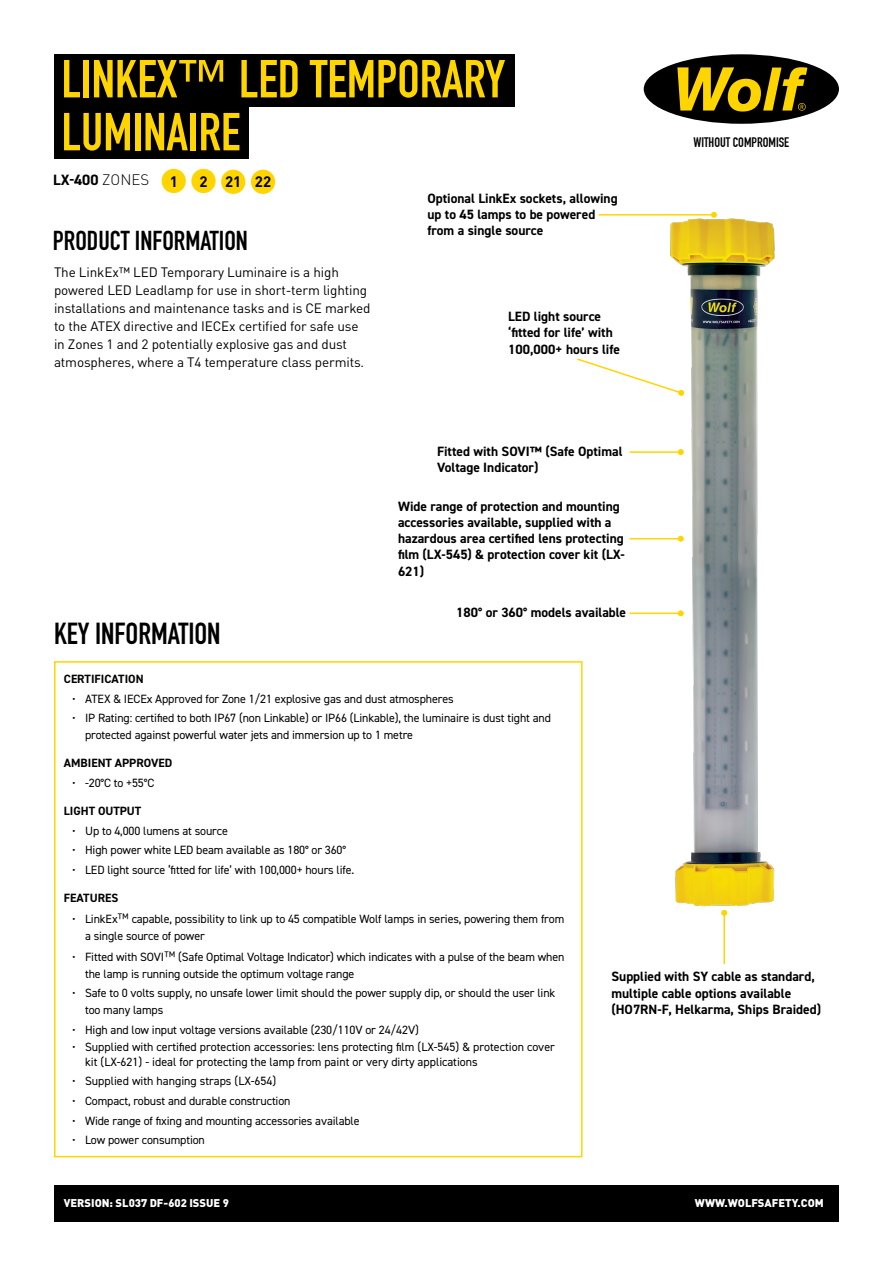
<style>
.page{position:relative;width:893px;height:1263px;background:#fff}
.page>*{position:absolute;margin:0;border:0;box-sizing:border-box;transform-origin:0 0}
.t1{font:52.5px/52.9px "DIN Engschrift Std";color:#ffd500}
.t2{font:30px "DIN Engschrift Std";color:#000}
.t3{font:27px "DIN Engschrift Std";color:#000}
.t4{font:700 15px "DIN2014";color:#000}
.t5{font:700 15px "DIN";color:#000}
.t6{font:700 13.5px/16.2px "DIN2014";color:#000}
.t7{font:13.5px/18px "DIN";letter-spacing:-.01em;color:#000}
.t8{font:13.5px "DIN Engschrift LT Alternate";color:#000}
.t9{font:12px/16.5px "DIN2014";letter-spacing:-.01em;color:#000}
.t10{font:700 12px "DIN2014";color:#000}
.t11{font:900 11.1px "DIN";color:#fff}
.s1{font-family:"DIN";font-weight:300}
.s2{font-family:"DIN";font-size:13.5px}
</style>
<div class="page">
<img style="left:667px;top:211px;width:108px;height:703px">
<div style="left:644px;top:54px;width:195px;height:70px;background:#000;border-radius:50%"></div>
<svg style="left:677px;top:67px;width:130px;height:45px"></svg>
<div style="left:54px;top:661px;width:529px;height:496px;border:2px solid #ffd500"></div>
<div style="left:162px;top:169px;width:24px;height:24px;background:#ffd500;border-radius:50%"></div>
<div style="left:191px;top:169px;width:25px;height:24px;background:#ffd500;border-radius:50%"></div>
<div style="left:221px;top:170px;width:24px;height:24px;background:#ffd500;border-radius:50%"></div>
<div style="left:251px;top:170px;width:24px;height:24px;background:#ffd500;border-radius:50%"></div>
<div style="left:54px;top:54px;width:460px;height:52px;background:#000"></div>
<div style="left:54px;top:105px;width:194px;height:54px;background:#000"></div>
<div style="left:54px;top:1185px;width:785px;height:36px;background:#000"></div>
<hr style="left:630px;top:613px;width:51px;height:1px;background:#ffd500">
<svg style="left:678px;top:610px;width:6px;height:6px"></svg>
<hr style="left:630px;top:538px;width:51px;height:1px;background:#ffd500">
<svg style="left:678px;top:536px;width:6px;height:6px"></svg>
<hr style="left:630px;top:451px;width:51px;height:2px;background:#ffd500">
<svg style="left:678px;top:449px;width:6px;height:6px"></svg>
<hr style="left:723px;top:913px;width:2px;height:51px;background:#ffd500">
<svg style="left:721px;top:910px;width:6px;height:6px"></svg>
<svg style="left:577px;top:357px;width:108px;height:39px"></svg>
<hr style="left:599px;top:214px;width:115px;height:2px;background:#ffd500">
<svg style="left:711px;top:212px;width:6px;height:6px"></svg>
<h1 class="t1" style="left:61px;top:53px;width:445px">LINKEX™ LED TEMPORARY<br>LUMINAIRE</h1>
<p class="t4" style="left:53px;top:170px;width:98px">LX-400 <span class="s1">ZONES</span></p>
<p class="t5" style="left:170px;top:172px;width:10px">1</p>
<p class="t5" style="left:199px;top:172px;width:73px">2 21 22</p>
<h3 class="t3" style="left:53px;top:225px;width:196px">PRODUCT INFORMATION</h3>
<p class="t7" style="left:54px;top:262px;width:318px">The LinkEx™ LED Temporary Luminaire is a high powered LED Leadlamp for use in short-term lighting installations and maintenance tasks and is CE marked to the ATEX directive and IECEx certified for safe use in Zones 1 and 2 potentially explosive gas and dust atmospheres, where a T4 temperature class permits.</p>
<p class="t6" style="left:427px;top:190px;width:192px">Optional LinkEx sockets, allowing up to 45 lamps to be powered from a single source</p>
<p class="t6" style="left:508px;top:308px;width:113px">LED light source ‘fitted for life’ with<br>100,000+ hours life</p>
<p class="t6" style="left:437px;top:443px;width:187px">Fitted with SOVI™ (Safe Optimal<br>Voltage Indicator)</p>
<p class="t6" style="left:398px;top:498px;width:228px">Wide range of protection and mounting accessories available, supplied with a hazardous area certified lens protecting film (LX-545) &amp; protection cover kit (LX-621)</p>
<p class="t6" style="left:456px;top:604px;width:171px">180° or 360° models available</p>
<p class="t8" style="left:693px;top:134px;width:97px">WITHOUT COMPROMISE</p>
<h2 class="t2" style="left:54px;top:616px;width:168px">KEY INFORMATION</h2>
<p class="t10" style="left:64px;top:671px;width:81px">CERTIFICATION</p>
<p class="t9" style="left:72px;top:690px;width:383px">• ATEX &amp; IECEx Approved for Zone 1/21 explosive gas and dust atmospheres</p>
<p class="t9" style="left:85px;top:710px;width:467px;text-indent:-13px">• IP Rating: certified to both IP67 (non Linkable) or IP66 (Linkable), the luminaire is dust tight and protected against powerful water jets and immersion up to 1 metre</p>
<p class="t10" style="left:64px;top:755px;width:110px">AMBIENT APPROVED</p>
<p class="t9" style="left:72px;top:774px;width:84px">• -20°C to +55°C</p>
<p class="t10" style="left:64px;top:803px;width:79px">LIGHT OUTPUT</p>
<p class="t9" style="left:72px;top:822px;width:157px">• Up to 4,000 lumens at source</p>
<p class="t9" style="left:72px;top:842px;width:275px">• High power white LED beam available as 180° or 360°</p>
<p class="t9" style="left:72px;top:861px;width:284px">• LED light source ‘fitted for life’ with 100,000+ hours life.</p>
<p class="t10" style="left:64px;top:890px;width:56px">FEATURES</p>
<p class="t9" style="left:85px;top:911px;width:481px;text-indent:-13px">• LinkEx<span class="s2">™</span> capable, possibility to link up to 45 compatible Wolf lamps in series, powering them from a single source of power</p>
<p class="t9" style="left:85px;top:948px;width:481px;text-indent:-13px">• Fitted with SOVI<span class="s2">™</span> (Safe Optimal Voltage Indicator) which indicates with a pulse of the beam when the lamp is running outside the optimum voltage range</p>
<p class="t9" style="left:85px;top:985px;width:472px;text-indent:-13px">• Safe to 0 volts supply, no unsafe lower limit should the power supply dip, or should the user link too many lamps</p>
<p class="t9" style="left:72px;top:1021px;width:348px">• High and low input voltage versions available (230/110V or 24/42V)</p>
<p class="t9" style="left:85px;top:1039px;width:471px;line-height:14.4px;text-indent:-13px">• Supplied with certified protection accessories: lens protecting film (LX-545) &amp; protection cover kit (LX-621) - ideal for protecting the lamp from paint or very dirty applications</p>
<p class="t9" style="left:72px;top:1072px;width:206px">• Supplied with hanging straps (LX-654)</p>
<p class="t9" style="left:72px;top:1092px;width:220px">• Compact, robust and durable construction</p>
<p class="t9" style="left:72px;top:1112px;width:289px">• Wide range of fixing and mounting accessories available</p>
<p class="t9" style="left:72px;top:1132px;width:134px">• Low power consumption</p>
<p class="t6" style="left:611px;top:968px;width:211px">Supplied with SY cable as standard, multiple cable options available (HO7RN-F, Helkarma, Ships Braided)</p>
<p class="t11" style="left:64px;top:1195px;width:167px">VERSION: SL037 DF-602 ISSUE 9</p>
<p class="t11" style="left:695px;top:1195px;width:130px">WWW.WOLFSAFETY.COM</p>
</div>
